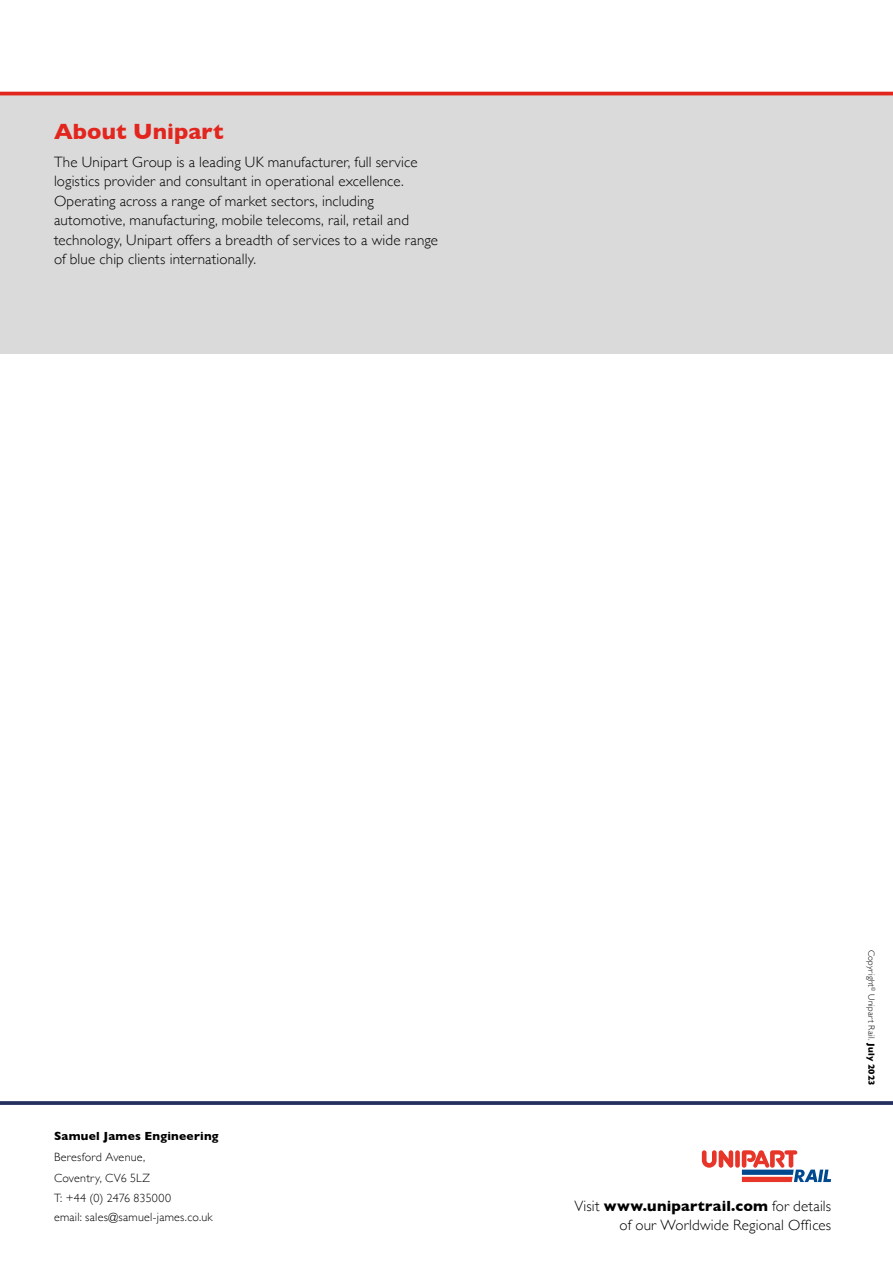
<style>
.page{position:relative;width:893px;height:1263px;background:#fff}
.page>*{position:absolute;margin:0;border:0;box-sizing:border-box;transform-origin:0 0}
.t1{font:700 22.5px "Gill Sans";color:#e2251d}
.t2{font:300 15px/19.5px "Gill Sans";letter-spacing:.01em;color:#000;text-align:right}
.t3{font:300 12px/20.7px "Gill Sans";letter-spacing:.02em;color:#000}
.t4{font:700 12px "Gill Sans";letter-spacing:.02em;color:#000}
.t5{font:300 9px "Gill Sans";letter-spacing:.03em;color:#000}
.s1{font-weight:700}
</style>
<div class="page">
<div style="left:0;top:94px;width:893px;height:260px;background:#dadada"></div>
<svg style="left:0;top:1101px;width:893px;height:4px;background:#303b66"></svg>
<hr style="left:0;top:92px;width:893px;height:3px;background:#e2251d">
<svg style="left:702px;top:1150px;width:129px;height:32px"></svg>
<h1 class="t1" style="left:54px;top:113px;width:171px">About Unipart</h1>
<p class="t2" style="left:54px;top:151px;width:386px;text-align:left">The Unipart Group is a leading UK manufacturer, full service logistics provider and consultant in operational excellence.<br>Operating across a range of market sectors, including automotive, manufacturing, mobile telecoms, rail, retail and technology, Unipart offers a breadth of services to a wide range of blue chip clients internationally.</p>
<p class="t4" style="left:54px;top:1126px;width:166px">Samuel James Engineering</p>
<p class="t3" style="left:54px;top:1146px;width:119px">Beresford Avenue,<br>Coventry, CV6 5LZ<br>T: +44 (0) 2476 835000</p>
<p class="t3" style="left:54px;top:1206px;width:160px">email: sales@samuel-james.co.uk</p>
<p class="t5" style="left:879px;top:950px;width:137px;rotate:90deg">Copyright<sup>©</sup> Unipart Rail. <span class="s1">July 2023</span></p>
<p class="t2" style="left:574px;top:1195px;width:258px">Visit <span class="s1">www.unipartrail.com</span> for details of our Worldwide Regional Offices</p>
</div>
